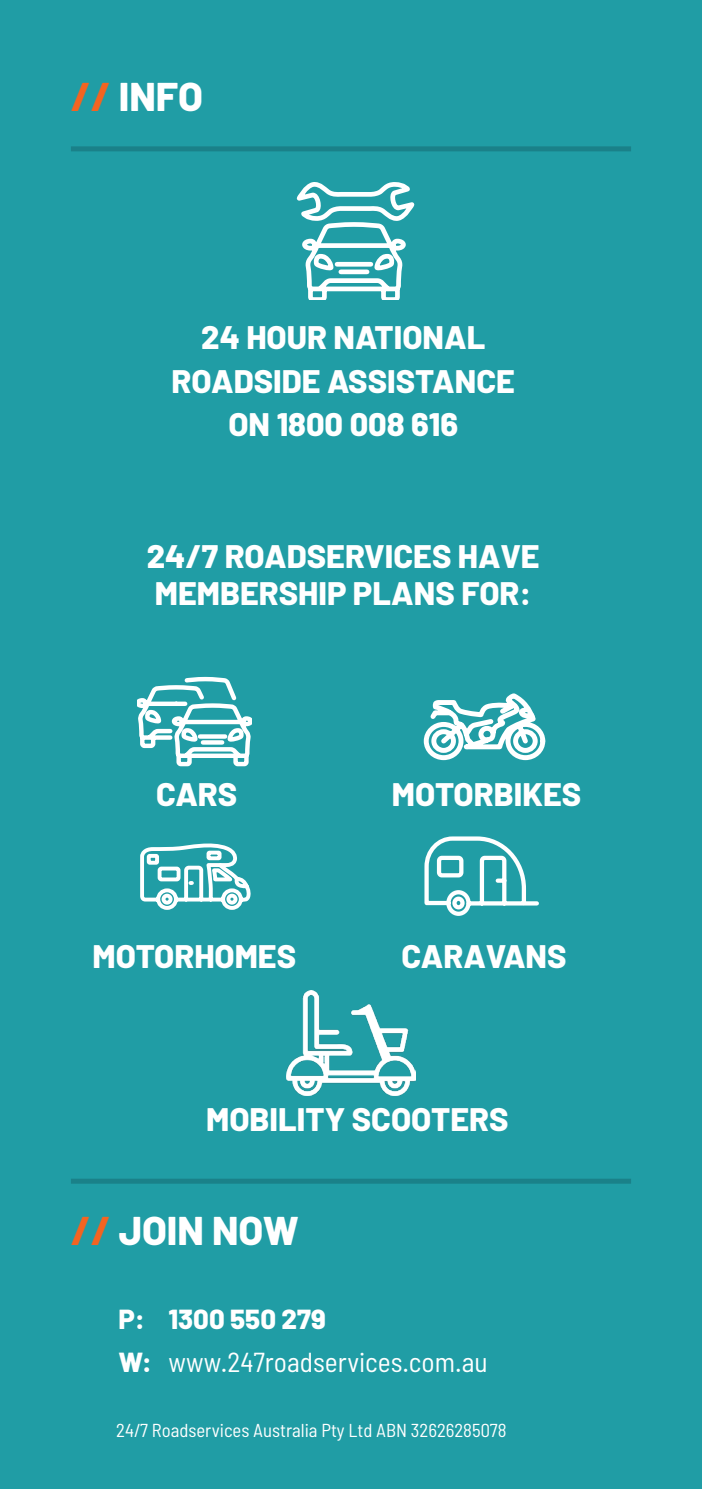
<style>
.page{position:relative;width:702px;height:1489px;background:#fff}
.page>*{position:absolute;margin:0;border:0;box-sizing:border-box;transform-origin:0 0}
.t1{font:800 40px "Barlow";color:#fff}
.t2{font:800 32.5px/37.5px "Barlow";color:#fff}
.Large_Text{font:semi-condensed 27.5px "Barlow";color:#fff}
.Large_Text-2{font:800 27.5px "Barlow";color:#fff}
.Body{font:semi-condensed 18.75px "Barlow";color:#fff}
.s1{color:#f36421}
.s2{font-weight:800;font-stretch:normal}
</style>
<div class="page">
<div style="left:0;top:0;width:702px;height:1488px;background:#209da5"></div>
<div style="left:71px;top:146px;width:560px;height:5px;background:#1a8189"></div>
<div style="left:71px;top:1178px;width:560px;height:5px;background:#1a8189"></div>
<svg style="left:296px;top:182px;width:119px;height:117px"></svg>
<svg style="left:138px;top:676px;width:113px;height:91px"></svg>
<svg style="left:423px;top:693px;width:123px;height:68px"></svg>
<svg style="left:140px;top:843px;width:111px;height:67px"></svg>
<svg style="left:424px;top:836px;width:115px;height:80px"></svg>
<img style="left:286px;top:990px;width:130px;height:105px">
<h2 class="t1" style="left:71px;top:67px;width:133px"><span class="s1">//</span> INFO</h2>
<h3 class="t2" style="left:201px;top:316px;width:285px">24 HOUR NATIONAL</h3>
<h3 class="t2" style="left:172px;top:359px;width:345px">ROADSIDE ASSISTANCE</h3>
<h3 class="t2" style="left:228px;top:403px;width:231px">ON 1800 008 616</h3>
<h3 class="t2" style="left:147px;top:535px;width:394px">24/7 ROADSERVICES HAVE<br>MEMBERSHIP PLANS FOR:</h3>
<h3 class="t2" style="left:156px;top:773px;width:83px">CARS</h3>
<h3 class="t2" style="left:392px;top:773px;width:191px">MOTORBIKES</h3>
<h3 class="t2" style="left:92px;top:934px;width:205px">MOTORHOMES</h3>
<h3 class="t2" style="left:401px;top:934px;width:166px">CARAVANS</h3>
<h3 class="t2" style="left:206px;top:1098px;width:304px">MOBILITY SCOOTERS</h3>
<h2 class="t1" style="left:71px;top:1200px;width:229px"><span class="s1">//</span> JOIN NOW</h2>
<p class="Large_Text-2" style="left:118px;top:1298px;width:209px">P: 1300 550 279</p>
<p class="Large_Text" style="left:118px;top:1344px;width:370px"><span class="s2">W:</span> www.247roadservices.com.au</p>
<p class="Body" style="left:116px;top:1418px;width:392px">24/7 Roadservices Australia Pty Ltd ABN 32626285078</p>
</div>
